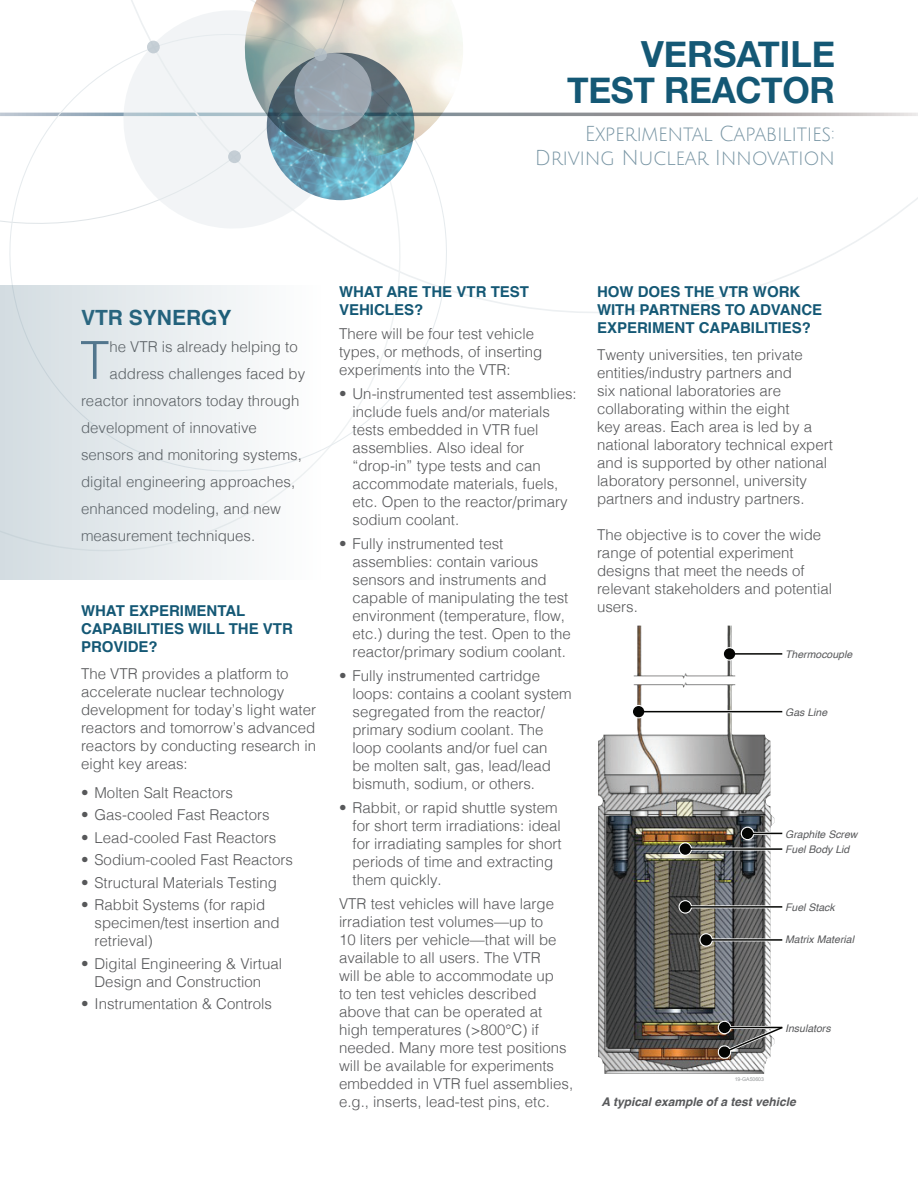
<style>
.page{position:relative;width:918px;height:1188px;background:#fff}
.page>*{position:absolute;margin:0;border:0;box-sizing:border-box;transform-origin:0 0}
.t1{font:300 52.5px "Helvetica";color:#476d87}
.t2{font:700 36px/36px "Helvetica Neue";letter-spacing:-.01em;color:#145875;text-align:right}
.t3{font:21px/24px "Julius Sans One";letter-spacing:-.02em;color:#7895a4;text-align:right;scale:.95 1}
.t4{font:700 21px "Helvetica";color:#145975}
.t5{font:300 15px/18px "Helvetica";color:#57585a}
.t6{font:700 15px/18px "Helvetica";color:#145875}
.t7{font:italic 700 12px "Helvetica";color:#58595b}
.t8{font:italic 10.5px/15.8px "Helvetica";color:#58595b}
.t9{font:5.25px "Arial";color:#939698}
</style>
<div class="page">
<svg style="left:454px;top:112px;width:464px;height:201px"></svg>
<svg style="left:2px;top:26px;width:452px;height:431px"></svg>
<img style="left:267px;top:160px;width:147px;height:40px">
<img style="left:244px;top:0;width:220px;height:160px">
<svg style="left:295px;top:53px;width:77px;height:77px;background:#9aa5b0"></svg>
<div style="left:314px;top:48px;width:13px;height:13px;background:#b5c1ca;border-radius:50%"></div>
<div style="left:147px;top:41px;width:13px;height:12px;background:#c5ced5;border-radius:50%"></div>
<div style="left:228px;top:150px;width:13px;height:13px;background:#c5ced5;border-radius:50%"></div>
<div style="left:0;top:285px;width:321px;height:295px;background:linear-gradient(to right,#d3dce1,#fefefe)"></div>
<img style="left:598px;top:626px;width:176px;height:448px">
<hr style="left:685px;top:905px;width:97px;height:3px;background:#fff">
<svg style="left:679px;top:900px;width:13px;height:14px"></svg>
<hr style="left:706px;top:938px;width:76px;height:3px;background:#fff">
<svg style="left:699px;top:933px;width:14px;height:14px"></svg>
<hr style="left:685px;top:906px;width:97px;height:2px;background:#040503">
<div style="left:680px;top:901px;width:11px;height:12px;background:#040503;border-radius:50%"></div>
<hr style="left:730px;top:652px;width:52px;height:3px;background:#fff">
<svg style="left:723px;top:647px;width:13px;height:14px"></svg>
<hr style="left:730px;top:653px;width:52px;height:2px;background:#040503">
<div style="left:724px;top:648px;width:11px;height:12px;background:#040503;border-radius:50%"></div>
<hr style="left:639px;top:710px;width:143px;height:3px;background:#fff">
<svg style="left:632px;top:705px;width:13px;height:13px"></svg>
<hr style="left:639px;top:711px;width:143px;height:1px;background:#040503">
<div style="left:633px;top:706px;width:11px;height:11px;background:#040503;border-radius:50%"></div>
<hr style="left:748px;top:832px;width:34px;height:3px;background:#fff">
<svg style="left:741px;top:827px;width:13px;height:13px"></svg>
<hr style="left:748px;top:833px;width:34px;height:1px;background:#040503">
<div style="left:742px;top:828px;width:11px;height:11px;background:#040503;border-radius:50%"></div>
<hr style="left:685px;top:848px;width:97px;height:3px;background:#fff">
<svg style="left:679px;top:842px;width:13px;height:14px"></svg>
<hr style="left:685px;top:848px;width:97px;height:2px;background:#040503">
<div style="left:680px;top:843px;width:11px;height:12px;background:#040503;border-radius:50%"></div>
<svg style="left:718px;top:1021px;width:13px;height:13px"></svg>
<hr style="left:706px;top:939px;width:76px;height:2px;background:#040503">
<div style="left:701px;top:934px;width:11px;height:12px;background:#040503;border-radius:50%"></div>
<div style="left:719px;top:1022px;width:11px;height:11px;background:#040503;border-radius:50%"></div>
<svg style="left:717px;top:1024px;width:66px;height:36px"></svg>
<h2 class="t2" style="left:567px;top:37px;width:269px">VERSATILE<br>TEST REACTOR</h2>
<h3 class="t3" style="left:535px;top:122px;width:317px">Experimental Capabilities:<br>Driving Nuclear Innovation</h3>
<h3 class="t4" style="left:81px;top:301px;width:152px">VTR SYNERGY</h3>
<h1 class="t1" style="left:80px;top:316px;width:31px">T</h1>
<p class="t5" style="left:109px;top:337px;width:190px">he VTR is already helping to</p>
<p class="t5" style="left:109px;top:364px;width:197px">address challenges faced by</p>
<p class="t5" style="left:81px;top:391px;width:220px">reactor innovators today through</p>
<p class="t5" style="left:81px;top:418px;width:177px">development of innovative</p>
<p class="t5" style="left:81px;top:445px;width:222px">sensors and monitoring systems,</p>
<p class="t5" style="left:81px;top:472px;width:216px">digital engineering approaches,</p>
<p class="t5" style="left:81px;top:499px;width:202px">enhanced modeling, and new</p>
<p class="t5" style="left:81px;top:526px;width:176px">measurement techniques.</p>
<p class="t6" style="left:81px;top:602px;width:213px">WHAT EXPERIMENTAL<br>CAPABILITIES WILL THE VTR<br>PROVIDE?</p>
<p class="t5" style="left:81px;top:664px;width:237px">The VTR provides a platform to accelerate nuclear technology development for today’s light water reactors and tomorrow’s advanced reactors by conducting research in eight key areas:</p>
<p class="t5" style="left:81px;top:782px;width:153px">• Molten Salt Reactors</p>
<p class="t5" style="left:81px;top:805px;width:190px">• Gas-cooled Fast Reactors</p>
<p class="t5" style="left:81px;top:827px;width:197px">• Lead-cooled Fast Reactors</p>
<p class="t5" style="left:81px;top:850px;width:213px">• Sodium-cooled Fast Reactors</p>
<p class="t5" style="left:81px;top:872px;width:198px">• Structural Materials Testing</p>
<p class="t5" style="left:94px;top:895px;width:187px;text-indent:-14px">• Rabbit Systems (for rapid specimen/test insertion and retrieval)</p>
<p class="t5" style="left:81px;top:953px;width:203px;text-align:center">• Digital Engineering &amp; Virtual<br>Design and Construction</p>
<p class="t5" style="left:81px;top:994px;width:193px">• Instrumentation &amp; Controls</p>
<p class="t6" style="left:339px;top:283px;width:192px">WHAT ARE THE VTR TEST<br>VEHICLES?</p>
<p class="t5" style="left:339px;top:323px;width:205px">There will be four test vehicle types, or methods, of inserting experiments into the VTR:</p>
<p class="t5" style="left:352px;top:383px;width:226px;text-indent:-14px">• Un-instrumented test assemblies: include fuels and/or materials tests embedded in VTR fuel assemblies. Also ideal for “drop-in” type tests and can accommodate materials, fuels, etc. Open to the reactor/primary sodium coolant.</p>
<p class="t5" style="left:352px;top:533px;width:220px;text-indent:-14px">• Fully instrumented test assemblies: contain various sensors and instruments and capable of manipulating the test environment (temperature, flow, etc.) during the test. Open to the reactor/primary sodium coolant.</p>
<p class="t5" style="left:352px;top:665px;width:221px;text-indent:-14px">• Fully instrumented cartridge loops: contains a coolant system segregated from the reactor/ primary sodium coolant. The loop coolants and/or fuel can<br>be molten salt, gas, lead/lead bismuth, sodium, or others.</p>
<p class="t5" style="left:352px;top:797px;width:211px;text-indent:-14px">• Rabbit, or rapid shuttle system for short term irradiations: ideal for irradiating samples for short periods of time and extracting them quickly.</p>
<p class="t5" style="left:339px;top:893px;width:236px">VTR test vehicles will have large irradiation test volumes—up to<br>10 liters per vehicle—that will be available to all users. The VTR<br>will be able to accommodate up<br>to ten test vehicles described above that can be operated at high temperatures (&gt;800°C) if needed. Many more test positions will be available for experiments embedded in VTR fuel assemblies, e.g., inserts, lead-test pins, etc.</p>
<p class="t6" style="left:597px;top:283px;width:227px">HOW DOES THE VTR WORK<br>WITH PARTNERS TO ADVANCE<br>EXPERIMENT CAPABILITIES?</p>
<p class="t5" style="left:597px;top:344px;width:237px">Twenty universities, ten private entities/industry partners and<br>six national laboratories are collaborating within the eight<br>key areas. Each area is led by a national laboratory technical expert and is supported by other national laboratory personnel, university partners and industry partners.</p>
<p class="t5" style="left:597px;top:524px;width:237px">The objective is to cover the wide range of potential experiment designs that meet the needs of relevant stakeholders and potential users.</p>
<p class="t8" style="left:785px;top:647px;width:69px">Thermocouple</p>
<p class="t8" style="left:785px;top:705px;width:43px">Gas Line</p>
<p class="t8" style="left:785px;top:826px;width:74px">Graphite Screw<br>Fuel Body Lid</p>
<p class="t8" style="left:785px;top:900px;width:51px">Fuel Stack</p>
<p class="t8" style="left:785px;top:932px;width:70px">Matrix Material</p>
<p class="t9" style="left:735px;top:1076px;width:31px">19-GA50603</p>
<p class="t8" style="left:785px;top:1020px;width:47px">Insulators</p>
<p class="t7" style="left:602px;top:1092px;width:196px">A typical example of a test vehicle</p>
</div>
